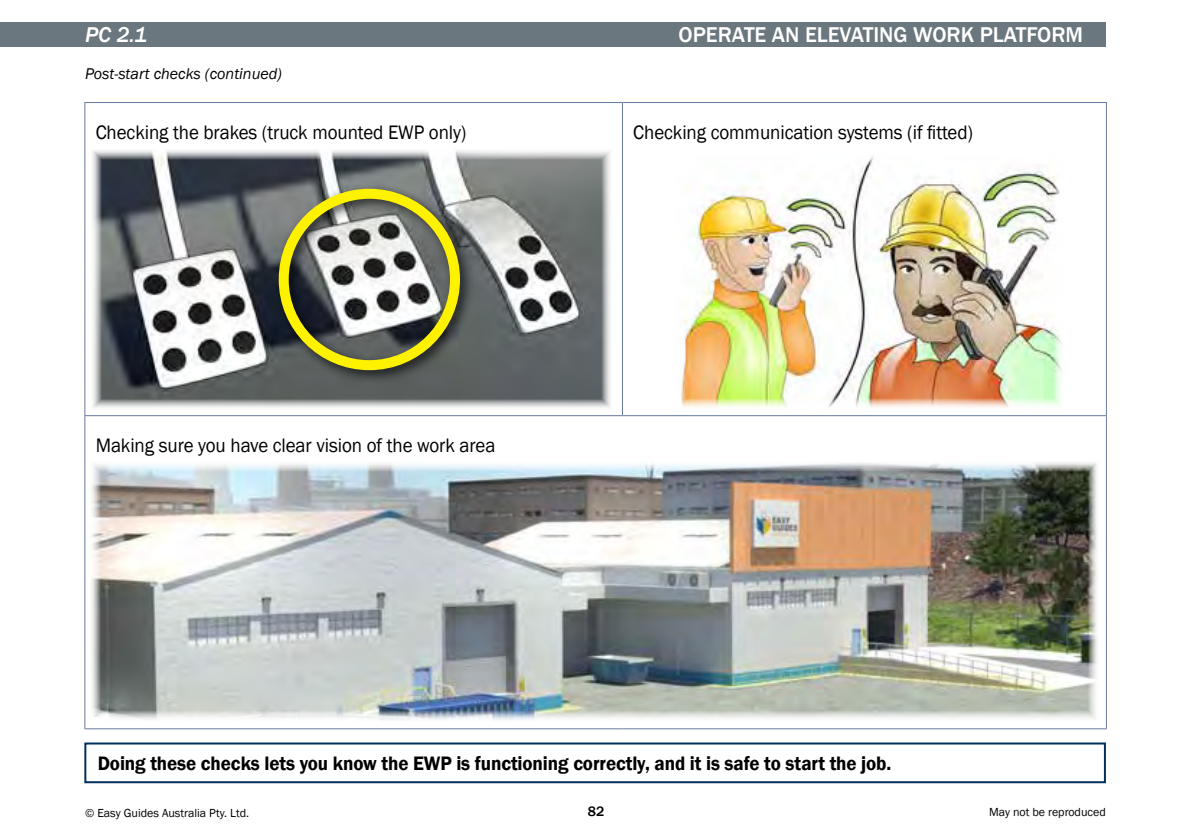
<style>
.page{position:relative;width:1191px;height:840px;background:#fff}
.page>*{position:absolute;margin:0;border:0;box-sizing:border-box;transform-origin:0 0}
.t1{font:500 22px "Franklin Gothic";color:#fff}
.t2{font:italic 500 22px "Franklin Gothic";color:#fff}
.t3{font:20px "Franklin Gothic";letter-spacing:-.005em;color:#000;scale:.95 1}
.t4{font:600 20px "Franklin Gothic";letter-spacing:-.005em;color:#000;scale:.95 1}
.t5{font:italic 16px "Franklin Gothic";color:#000}
.t6{font:500 14px "Franklin Gothic";color:#000}
.t7{font:12px "Franklin Gothic";color:#000}
</style>
<div class="page">
<div style="left:0;top:23px;width:1106px;height:24px;background:#6b777e"></div>
<hr style="left:622px;top:103px;width:1px;height:312px;background:#687a9e">
<hr style="left:84px;top:415px;width:538px;height:1px;background:#687a9e">
<hr style="left:622px;top:415px;width:485px;height:1px;background:#687a9e">
<hr style="left:84px;top:102px;width:538px;height:1px;background:#687a9e">
<hr style="left:84px;top:103px;width:1px;height:312px;background:#687a9e">
<hr style="left:622px;top:102px;width:485px;height:1px;background:#687a9e">
<hr style="left:1106px;top:103px;width:1px;height:312px;background:#687a9e">
<hr style="left:84px;top:416px;width:1px;height:312px;background:#687a9e">
<hr style="left:1106px;top:416px;width:1px;height:312px;background:#687a9e">
<hr style="left:84px;top:728px;width:538px;height:1px;background:#687a9e">
<hr style="left:622px;top:728px;width:485px;height:1px;background:#687a9e">
<img style="left:681px;top:156px;width:381px;height:252px">
<img style="left:91px;top:462px;width:1006px;height:258px">
<div style="left:84px;top:742px;width:1022px;height:40px;border:2px solid #00305e"></div>
<img style="left:92px;top:150px;width:519px;height:258px">
<div style="left:272px;top:182px;width:203px;height:203px;background:#000;opacity:.75"></div>
<div style="left:279px;top:189px;width:181px;height:181px;border:10px solid #fff200;border-radius:50%"></div>
<p class="t2" style="left:85px;top:22px;width:64px">PC 2.1</p>
<p class="t5" style="left:85px;top:64px;width:198px">Post-start checks (continued)</p>
<p class="t3" style="left:96px;top:120px;width:392px">Checking the brakes (truck mounted EWP only)</p>
<p class="t3" style="left:96px;top:433px;width:422px">Making sure you have clear vision of the work area</p>
<p class="t1" style="left:678px;top:21px;width:406px">OPERATE AN ELEVATING WORK PLATFORM</p>
<p class="t3" style="left:633px;top:120px;width:359px">Checking communication systems (if fitted)</p>
<p class="t4" style="left:98px;top:750px;width:837px">Doing these checks lets you know the EWP is functioning correctly, and it is safe to start the job.</p>
<p class="t7" style="left:85px;top:805px;width:166px">© Easy Guides Australia Pty. Ltd.</p>
<p class="t6" style="left:588px;top:802px;width:18px">82</p>
<p class="t7" style="left:989px;top:804px;width:118px">May not be reproduced</p>
</div>
